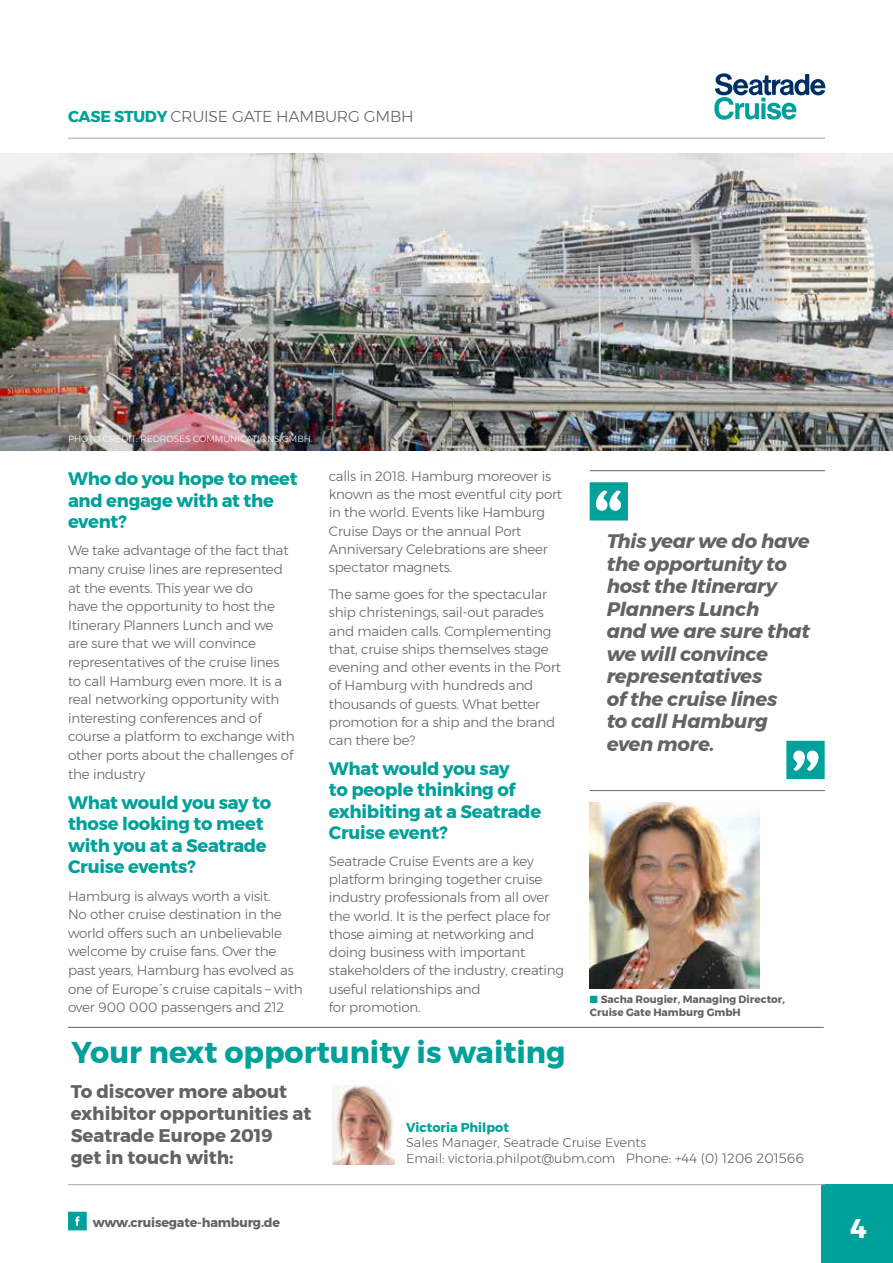
<style>
.page{position:relative;width:893px;height:1263px;background:#fff}
.page>*{position:absolute;margin:0;border:0;box-sizing:border-box;transform-origin:0 0}
.t1{font:700 30px "Montserrat";color:#00a19a}
.t2{font:700 27px "Montserrat";color:#fff}
.t3{font:italic 700 19.5px/22.5px "Montserrat";letter-spacing:-.015em;color:#646363}
.t4{font:700 18.3px/21.9px "Montserrat";color:#646363}
.t5{font:700 18px/21.6px "Montserrat";letter-spacing:-.015em;color:#00a19a}
.t6{font:300 15.75px "Montserrat";letter-spacing:-.015em;color:#646363}
.t7{font:300 13.5px/18.3px "Montserrat";letter-spacing:-.015em;color:#646363}
.t8{font:300 12.9px/16px "Montserrat";color:#646363}
.t9{font:700 12.9px "Montserrat";color:#00a19a}
.t10{font:700 12.75px "Montserrat";letter-spacing:-.015em;color:#646363}
.t11{font:700 10.5px/12.6px "Montserrat";color:#646363}
.t12{font:300 9px "Montserrat";color:#fff}
.s1{font-weight:700;color:#00a19a}
.s2{color:#00a19a}
.s3{font-size:13.35px}
</style>
<div class="page">
<div style="left:821px;top:1184px;width:72px;height:79px;background:#00a19a"></div>
<hr style="left:68px;top:138px;width:757px;height:1px;background:#a8a8a7">
<svg style="left:68px;top:1212px;width:19px;height:18px"></svg>
<hr style="left:68px;top:1184px;width:757px;height:1px;background:#a8a8a7">
<svg style="left:714px;top:73px;width:111px;height:47px"></svg>
<img style="left:0;top:153px;width:893px;height:298px">
<img style="left:590px;top:802px;width:169px;height:187px">
<img style="left:332px;top:1086px;width:63px;height:78px">
<hr style="left:68px;top:1027px;width:756px;height:1px;background:#646363">
<svg style="left:590px;top:482px;width:38px;height:38px"></svg>
<svg style="left:786px;top:741px;width:39px;height:38px"></svg>
<hr style="left:590px;top:470px;width:235px;height:1px;background:#646363">
<hr style="left:590px;top:790px;width:235px;height:1px;background:#646363">
<p class="t6" style="left:68px;top:104px;width:347px"><span class="s1">CASE STUDY</span> CRUISE GATE HAMBURG GMBH</p>
<p class="t12" style="left:68px;top:432px;width:246px">PHOTO CREDIT: REDROSES COMMUNICATIONS GMBH.</p>
<h3 class="t5" style="left:68px;top:468px;width:231px">Who do you hope to meet and engage with at the event?</h3>
<p class="t7" style="left:68px;top:541px;width:228px">We take advantage of the fact that many cruise lines are represented at the events. This year we do<br>have the opportunity to host the<br>Itinerary Planners Lunch and we are sure that we will convince representatives of the cruise lines to call Hamburg even more. It is a real networking opportunity with interesting conferences and of course a platform to exchange with other ports about the challenges of the industry</p>
<h3 class="t5" style="left:68px;top:791px;width:205px">What would you say to those looking to meet with you at a Seatrade<br>Cruise events?</h3>
<p class="t7" style="left:68px;top:886px;width:236px">Hamburg is always worth a visit.<br>No other cruise destination in the world offers such an unbelievable welcome by cruise fans. Over the past years, Hamburg has evolved as one of Europe´s cruise capitals – with over 900 000 passengers and 212</p>
<p class="t7" style="left:329px;top:467px;width:235px">calls in 2018. Hamburg moreover is known as the most eventful city port in the world. Events like Hamburg<br>Cruise Days or the annual Port<br>Anniversary Celebrations are sheer spectator magnets.</p>
<p class="t7" style="left:329px;top:585px;width:234px">The same goes for the spectacular ship christenings, sail-out parades and maiden calls. Complementing that, cruise ships themselves stage evening and other events in the Port of Hamburg with hundreds and thousands of guests. What better promotion for a ship and the brand can there be?</p>
<h3 class="t5" style="left:329px;top:758px;width:214px">What would you say<br>to people thinking of exhibiting at a Seatrade<br>Cruise event?</h3>
<p class="t7" style="left:329px;top:852px;width:237px">Seatrade Cruise Events are a key platform bringing together cruise industry professionals from all over the world. It is the perfect place for those aiming at networking and doing business with important stakeholders of the industry, creating useful relationships and<br>for promotion.</p>
<h1 class="t1" style="left:72px;top:1028px;width:495px">Your next opportunity is waiting</h1>
<h3 class="t3" style="left:607px;top:530px;width:205px">This year we do have the opportunity to host the Itinerary<br>Planners Lunch<br>and we are sure that we will convince representatives<br>of the cruise lines<br>to call Hamburg even more.</h3>
<p class="t11" style="left:590px;top:993px;width:197px"><span class="s2">■</span> Sacha Rougier, Managing Director,<br>Cruise Gate Hamburg GmbH</p>
<h3 class="t4" style="left:71px;top:1081px;width:242px">To discover more about exhibitor opportunities at<br>Seatrade Europe 2019<br>get in touch with:</h3>
<p class="t10" style="left:93px;top:1212px;width:189px">www.cruisegate-hamburg.de</p>
<p class="t9" style="left:406px;top:1116px;width:104px">Victoria Philpot</p>
<p class="t8" style="left:406px;top:1134px;width:399px">Sales Manager, Seatrade Cruise Events<br>Email: victoria.philpot@ubm.com <span class="s3">Phone: +44 (0) 1206 201566</span></p>
<h2 class="t2" style="left:851px;top:1206px;width:18px">4</h2>
</div>
